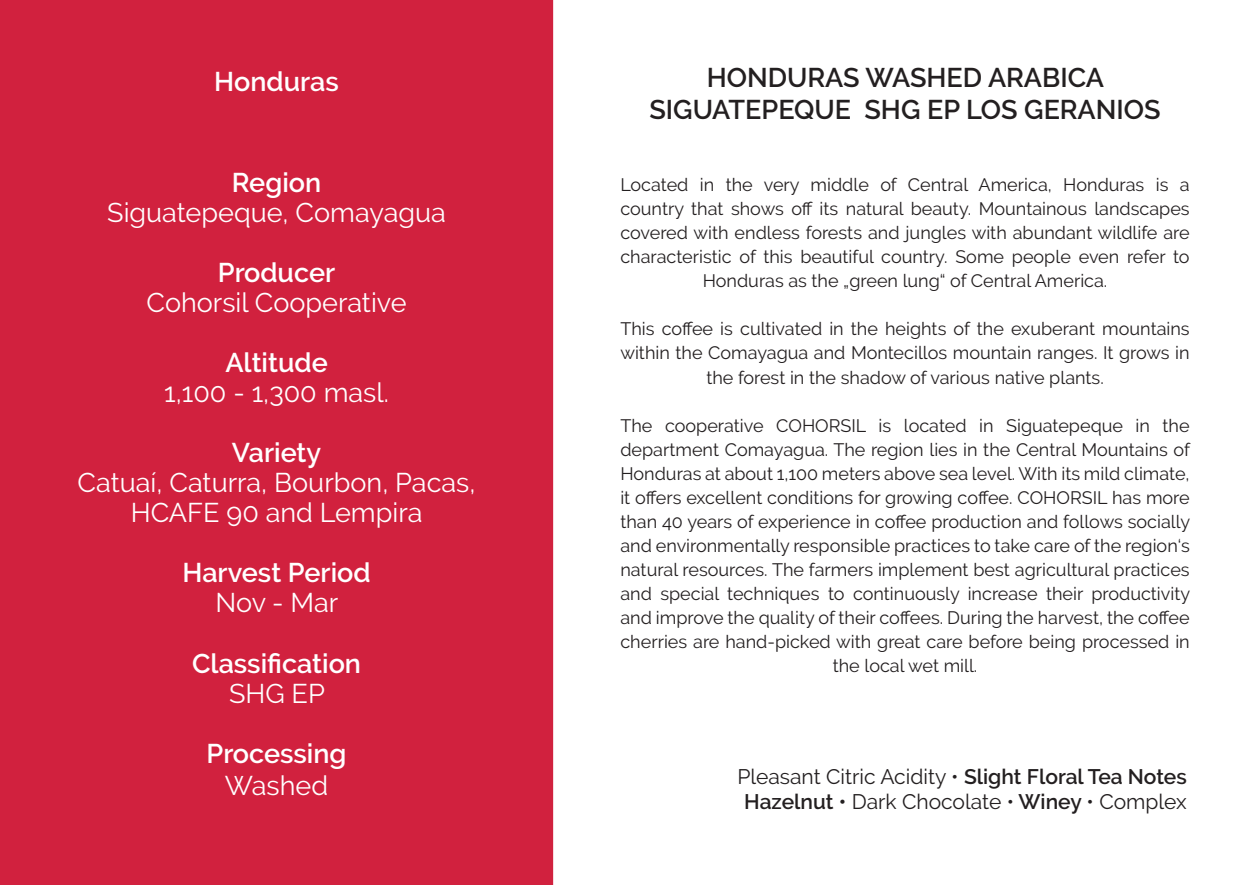
<style>
.page{position:relative;width:1251px;height:885px;background:#fff}
.page>*{position:absolute;margin:0;border:0;box-sizing:border-box;transform-origin:0 0}
.t1{font:27px "Raleway";color:#fff}
.t2{font:600 27px "Raleway";color:#fff}
.t3{font:600 27px "Raleway";color:#231f20}
.t4{font:21px "Raleway";color:#231f20}
.t5{font:18px/24px "Raleway";color:#231f20;text-align:center}
.s1{font-weight:600}
</style>
<div class="page">
<div style="left:2px;top:2px;width:549px;height:881px;background:#d1213e"></div>
<div style="left:0;top:0;width:553px;height:884px;border:3px solid #d1213e"></div>
<p class="t2" style="left:214px;top:66px;width:126px">Honduras</p>
<p class="t2" style="left:232px;top:167px;width:91px">Region</p>
<p class="t1" style="left:107px;top:197px;width:340px">Siguatepeque, Comayagua</p>
<p class="t2" style="left:218px;top:257px;width:119px">Producer</p>
<p class="t1" style="left:146px;top:287px;width:262px">Cohorsil Cooperative</p>
<p class="t2" style="left:225px;top:347px;width:104px">Altitude</p>
<p class="t1" style="left:164px;top:377px;width:226px">1,100 - 1,300 masl.</p>
<p class="t2" style="left:232px;top:437px;width:91px">Variety</p>
<p class="t1" style="left:78px;top:467px;width:399px">Catuaí, Caturra, Bourbon, Pacas,</p>
<p class="t1" style="left:131px;top:497px;width:293px">HCAFE 90 and Lempira</p>
<p class="t2" style="left:182px;top:557px;width:190px">Harvest Period</p>
<p class="t1" style="left:215px;top:587px;width:124px">Nov - Mar</p>
<p class="t2" style="left:192px;top:647px;width:170px">Classification</p>
<p class="t1" style="left:229px;top:677px;width:97px">SHG EP</p>
<p class="t2" style="left:206px;top:737px;width:141px">Processing</p>
<p class="t1" style="left:225px;top:769px;width:105px">Washed</p>
<p class="t3" style="left:706px;top:62px;width:399px">HONDURAS WASHED ARABICA</p>
<p class="t3" style="left:649px;top:94px;width:512px">SIGUATEPEQUE SHG EP LOS GERANIOS</p>
<p class="t5" style="left:620px;top:173px;width:570px">Located in the very middle of Central America, Honduras is a country that shows off its natural beauty. Mountainous landscapes covered with endless forests and jungles with abundant wildlife are characteristic of this beautiful country. Some people even refer to Honduras as the „green lung“ of Central America.</p>
<p class="t5" style="left:620px;top:317px;width:570px">This coffee is cultivated in the heights of the exuberant mountains within the Comayagua and Montecillos mountain ranges. It grows in the forest in the shadow of various native plants.</p>
<p class="t5" style="left:620px;top:413px;width:571px">The cooperative COHORSIL is located in Siguatepeque in the department Comayagua. The region lies in the Central Mountains of Honduras at about 1,100 meters above sea level. With its mild climate, it offers excellent conditions for growing coffee. COHORSIL has more than 40 years of experience in coffee production and follows socially and environmentally responsible practices to take care of the region‘s natural resources. The farmers implement best agricultural practices and special techniques to continuously increase their productivity and improve the quality of their coffees. During the harvest, the coffee cherries are hand-picked with great care before being processed in the local wet mill.</p>
<p class="t4" style="left:737px;top:763px;width:451px">Pleasant Citric Acidity • <span class="s1">Slight Floral Tea Notes</span></p>
<p class="t4" style="left:744px;top:789px;width:444px"><span class="s1">Hazelnut •</span> Dark Chocolate • <span class="s1">Winey</span> • Complex</p>
</div>
